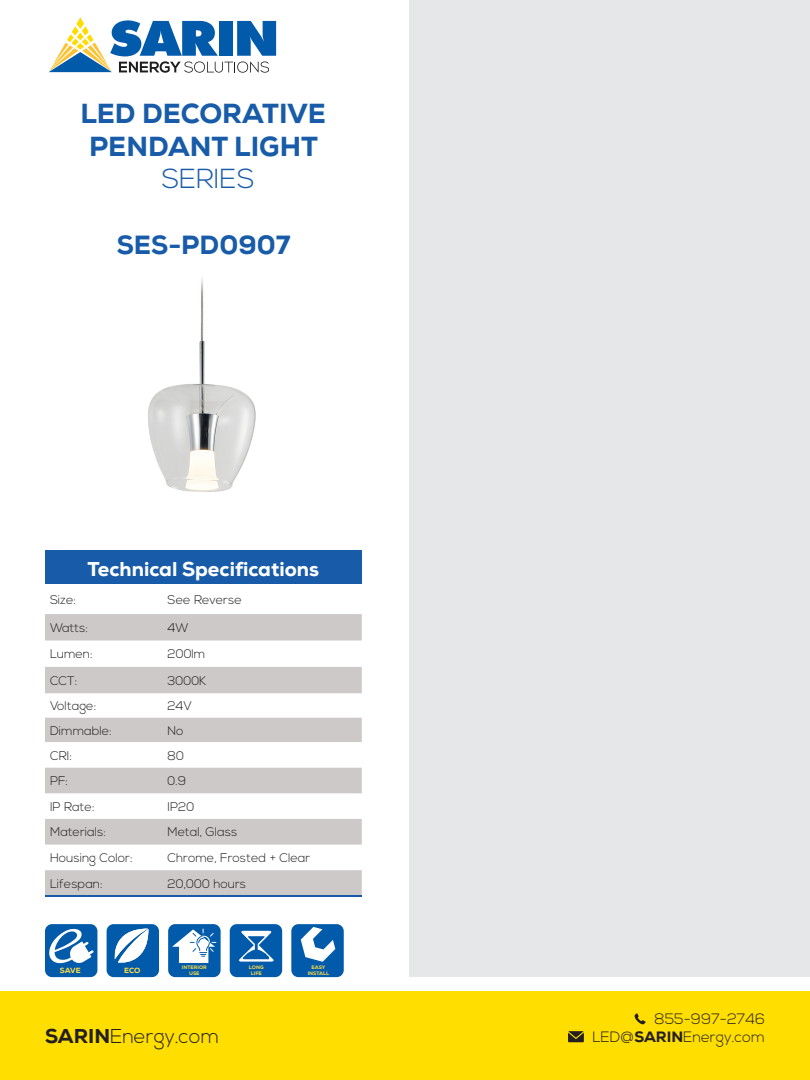
<style>
.page{position:relative;width:810px;height:1080px;background:#fff}
.page>*{position:absolute;margin:0;border:0;box-sizing:border-box;transform-origin:0 0}
.t1{font:800 27.5px/33px "Nexa";color:#185ca9;text-align:center}
.t2{font:300 27.5px "Nexa";color:#185ca9}
.t3{font:800 26.25px "Nexa";color:#185ca9}
.t4{font:800 20px "Nexa";color:#fff}
.t5{font:300 20px "Nexa";color:#231f20}
.t6{font:300 15px/18px "Nexa";color:#231f20;text-align:right}
.t7{font:300 12.5px "Nexa";color:#231f20}
.t8{font:800 7.5px "Nexa";color:#fcdd48}
.t9{font:800 7.5px "Nexa";color:#fcdb48}
.t10{font:800 5px "Nexa";color:#fcdb48}
.s1{font-weight:800}
</style>
<div class="page">
<div style="left:107px;top:924px;width:52px;height:53px;background:#015aaa;border-radius:7px"></div>
<svg style="left:114px;top:929px;width:34px;height:34px"></svg>
<div style="left:45px;top:924px;width:52px;height:53px;background:#015aaa;border-radius:7px"></div>
<svg style="left:49px;top:928px;width:45px;height:36px"></svg>
<div style="left:291px;top:924px;width:53px;height:53px;background:#015aaa;border-radius:7px"></div>
<svg style="left:301px;top:927px;width:34px;height:35px"></svg>
<div style="left:230px;top:924px;width:52px;height:53px;background:#015aaa;border-radius:7px"></div>
<svg style="left:239px;top:931px;width:35px;height:31px"></svg>
<div style="left:168px;top:924px;width:53px;height:53px;background:#015aaa;border-radius:7px"></div>
<svg style="left:172px;top:929px;width:44px;height:34px"></svg>
<div style="left:0;top:991px;width:810px;height:89px;background:#ffde00"></div>
<svg style="left:49px;top:17px;width:227px;height:56px"></svg>
<svg style="left:568px;top:1031px;width:16px;height:11px"></svg>
<svg style="left:635px;top:1013px;width:11px;height:11px"></svg>
<div style="left:45px;top:550px;width:317px;height:34px;background:#185ca9"></div>
<svg style="left:45px;top:614px;width:317px;height:281px;fill:#cdc9c8"></svg>
<hr style="left:45px;top:895px;width:317px;height:2px;background:#185aaa">
<div style="left:409px;top:0;width:401px;height:976px;background:#e6e7e9"></div>
<img style="left:148px;top:278px;width:108px;height:214px">
<p class="t1" style="left:80px;top:97px;width:247px">LED DECORATIVE<br>PENDANT LIGHT</p>
<p class="t2" style="left:162px;top:163px;width:94px">SERIES</p>
<p class="t3" style="left:117px;top:228px;width:175px">SES-PD0907</p>
<p class="t4" style="left:88px;top:556px;width:233px">Technical Specifications</p>
<p class="t7" style="left:50px;top:592px;width:28px">Size:</p>
<p class="t7" style="left:168px;top:592px;width:76px">See Reverse</p>
<p class="t7" style="left:50px;top:621px;width:40px">Watts:</p>
<p class="t7" style="left:168px;top:621px;width:23px">4W</p>
<p class="t7" style="left:50px;top:647px;width:44px">Lumen:</p>
<p class="t7" style="left:168px;top:647px;width:39px">200lm</p>
<p class="t7" style="left:50px;top:673px;width:29px">CCT:</p>
<p class="t7" style="left:168px;top:673px;width:40px">3000K</p>
<p class="t7" style="left:50px;top:699px;width:48px">Voltage:</p>
<p class="t7" style="left:168px;top:699px;width:26px">24V</p>
<p class="t7" style="left:50px;top:723px;width:63px">Dimmable:</p>
<p class="t7" style="left:168px;top:723px;width:18px">No</p>
<p class="t7" style="left:50px;top:748px;width:24px">CRI:</p>
<p class="t7" style="left:168px;top:748px;width:18px">80</p>
<p class="t7" style="left:50px;top:774px;width:20px">PF:</p>
<p class="t7" style="left:168px;top:774px;width:20px">0.9</p>
<p class="t7" style="left:50px;top:799px;width:46px">IP Rate:</p>
<p class="t7" style="left:168px;top:799px;width:28px">IP20</p>
<p class="t7" style="left:50px;top:825px;width:58px">Materials:</p>
<p class="t7" style="left:168px;top:825px;width:71px">Metal, Glass</p>
<p class="t7" style="left:50px;top:851px;width:84px">Housing Color:</p>
<p class="t7" style="left:168px;top:851px;width:144px">Chrome, Frosted + Clear</p>
<p class="t7" style="left:50px;top:876px;width:54px">Lifespan:</p>
<p class="t7" style="left:168px;top:876px;width:80px">20,000 hours</p>
<p class="t8" style="left:60px;top:965px;width:22px">SAVE</p>
<p class="t9" style="left:124px;top:965px;width:18px">ECO</p>
<p class="t10" style="left:182px;top:964px;width:26px">INTERIOR</p>
<p class="t10" style="left:189px;top:970px;width:12px">USE</p>
<p class="t10" style="left:249px;top:964px;width:16px">LONG</p>
<p class="t10" style="left:251px;top:970px;width:12px">LIFE</p>
<p class="t10" style="left:312px;top:964px;width:15px">EASY</p>
<p class="t10" style="left:308px;top:970px;width:23px">INSTALL</p>
<h3 class="t5" style="left:45px;top:1024px;width:176px"><span class="s1">SARIN</span>Energy.com</h3>
<p class="t6" style="left:592px;top:1011px;width:174px">855-997-2746<br>LED@<span class="s1">SARIN</span>Energy.com</p>
</div>
